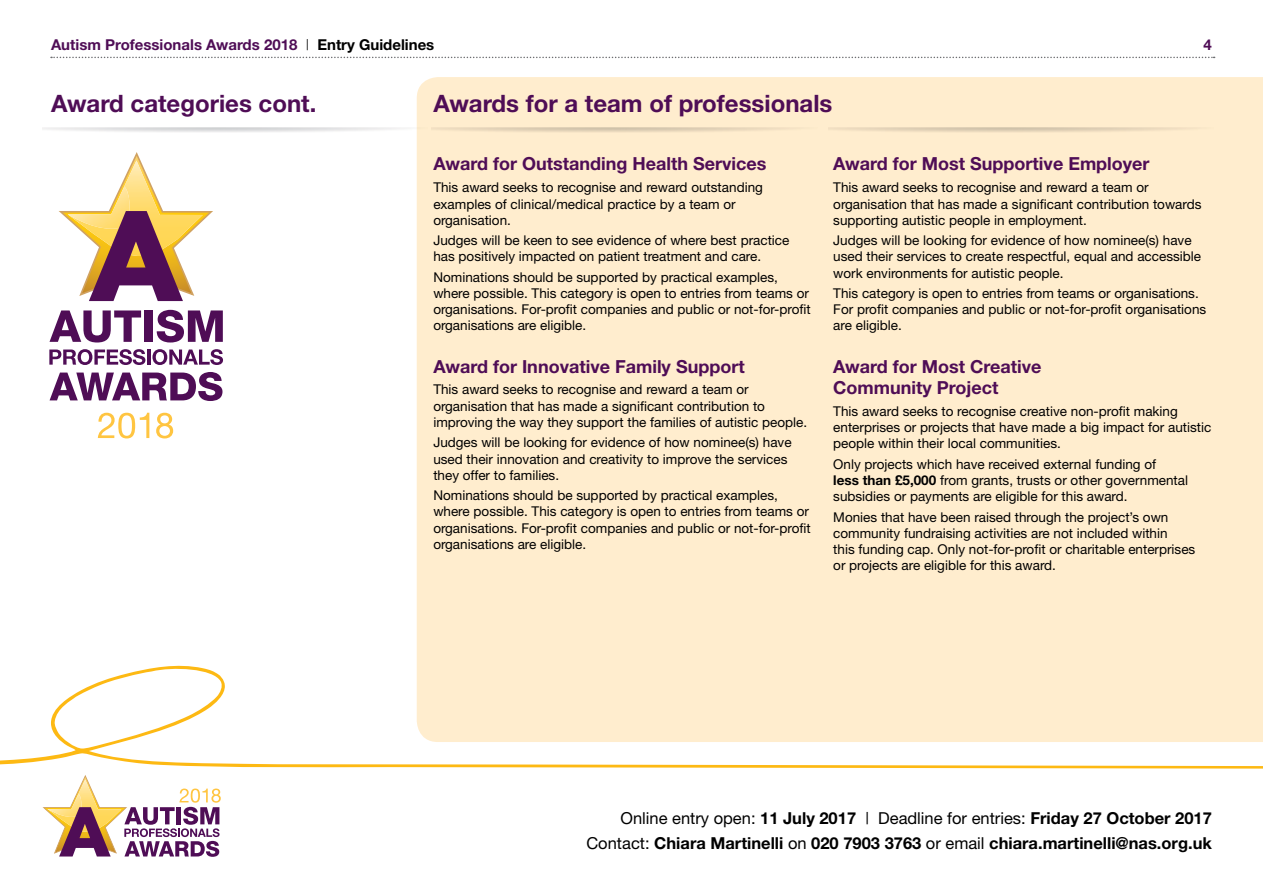
<style>
.page{position:relative;width:1263px;height:893px;background:#fff}
.page>*{position:absolute;margin:0;border:0;box-sizing:border-box;transform-origin:0 0}
.t1{font:700 24px "Helvetica Neue";color:#4f0d56}
.t2{font:700 18px/21.6px "Helvetica Neue";color:#4f0d56}
.t3{font:700 16.5px/25px "Helvetica Neue";color:#000;text-align:right}
.t4{font:700 15px "Helvetica Neue";color:#4f0d56}
.t5{font:13.5px/16.2px "Helvetica Neue";color:#000}
.s1{font-weight:300;color:#000}
.s2{color:#000}
.s3{font-weight:700}
.s4{font-weight:400}
</style>
<div class="page">
<div style="left:417px;top:77px;width:846px;height:589px;background:#ffedce"></div>
<svg style="left:0;top:666px;width:1263px;height:103px;fill:#ffedce"></svg>
<svg style="left:43px;top:775px;width:178px;height:82px"></svg>
<svg style="left:51px;top:57px;width:1163px;height:1px"></svg>
<svg style="left:59px;top:152px;width:154px;height:149px"></svg>
<svg style="left:50px;top:310px;width:91px;height:32px"></svg>
<div style="left:145px;top:310px;width:8px;height:32px;background:#4f0d56"></div>
<svg style="left:157px;top:310px;width:66px;height:32px"></svg>
<svg style="left:49px;top:349px;width:96px;height:16px"></svg>
<hr style="left:147px;top:349px;width:3px;height:16px;background:#4f0d56">
<svg style="left:152px;top:349px;width:71px;height:16px"></svg>
<svg style="left:50px;top:372px;width:172px;height:29px"></svg>
<svg style="left:98px;top:413px;width:51px;height:25px"></svg>
<svg style="left:156px;top:413px;width:17px;height:25px"></svg>
<img style="left:432px;top:128px;width:385px;height:11px">
<img style="left:828px;top:128px;width:386px;height:11px">
<p class="t4" style="left:51px;top:35px;width:385px">Autism Professionals Awards 2018 <span class="s1">|</span> <span class="s2">Entry Guidelines</span></p>
<p class="t4" style="left:1203px;top:35px;width:10px">4</p>
<h1 class="t1" style="left:51px;top:89px;width:267px">Award categories cont.</h1>
<h1 class="t1" style="left:433px;top:89px;width:401px">Awards for a team of professionals</h1>
<h2 class="t2" style="left:433px;top:153px;width:335px">Award for Outstanding Health Services</h2>
<p class="t5" style="left:433px;top:179px;width:331px">This award seeks to recognise and reward outstanding examples of clinical/medical practice by a team or organisation.</p>
<p class="t5" style="left:433px;top:232px;width:358px">Judges will be keen to see evidence of where best practice has positively impacted on patient treatment and care.</p>
<p class="t5" style="left:433px;top:269px;width:379px">Nominations should be supported by practical examples, where possible. This category is open to entries from teams or organisations. For-profit companies and public or not-for-profit organisations are eligible.</p>
<h2 class="t2" style="left:433px;top:355px;width:313px">Award for Innovative Family Support</h2>
<p class="t5" style="left:433px;top:381px;width:375px">This award seeks to recognise and reward a team or organisation that has made a significant contribution to improving the way they support the families of autistic people.</p>
<p class="t5" style="left:433px;top:434px;width:360px">Judges will be looking for evidence of how nominee(s) have used their innovation and creativity to improve the services they offer to families.</p>
<p class="t5" style="left:433px;top:487px;width:379px">Nominations should be supported by practical examples, where possible. This category is open to entries from teams or organisations. For-profit companies and public or not-for-profit organisations are eligible.</p>
<h2 class="t2" style="left:833px;top:153px;width:318px">Award for Most Supportive Employer</h2>
<p class="t5" style="left:833px;top:179px;width:370px">This award seeks to recognise and reward a team or organisation that has made a significant contribution towards supporting autistic people in employment.</p>
<p class="t5" style="left:833px;top:232px;width:369px">Judges will be looking for evidence of how nominee(s) have used their services to create respectful, equal and accessible work environments for autistic people.</p>
<p class="t5" style="left:833px;top:285px;width:374px">This category is open to entries from teams or organisations.<br>For profit companies and public or not-for-profit organisations are eligible.</p>
<h2 class="t2" style="left:833px;top:355px;width:210px">Award for Most Creative<br>Community Project</h2>
<p class="t5" style="left:833px;top:403px;width:380px">This award seeks to recognise creative non-profit making enterprises or projects that have made a big impact for autistic people within their local communities.</p>
<p class="t5" style="left:833px;top:456px;width:356px">Only projects which have received external funding of<br><span class="s3">less than £5,000</span> from grants, trusts or other governmental subsidies or payments are eligible for this award.</p>
<p class="t5" style="left:833px;top:509px;width:364px">Monies that have been raised through the project’s own community fundraising activities are not included within<br>this funding cap. Only not-for-profit or charitable enterprises or projects are eligible for this award.</p>
<p class="t3" style="left:586px;top:805px;width:627px"><span class="s4">Online entry open:</span> 11 July 2017 <span class="s4">| Deadline for entries:</span> Friday 27 October 2017<br><span class="s4">Contact:</span> Chiara Martinelli <span class="s4">on</span> 020 7903 3763 <span class="s4">or email</span> chiara.martinelli@nas.org.uk</p>
</div>
